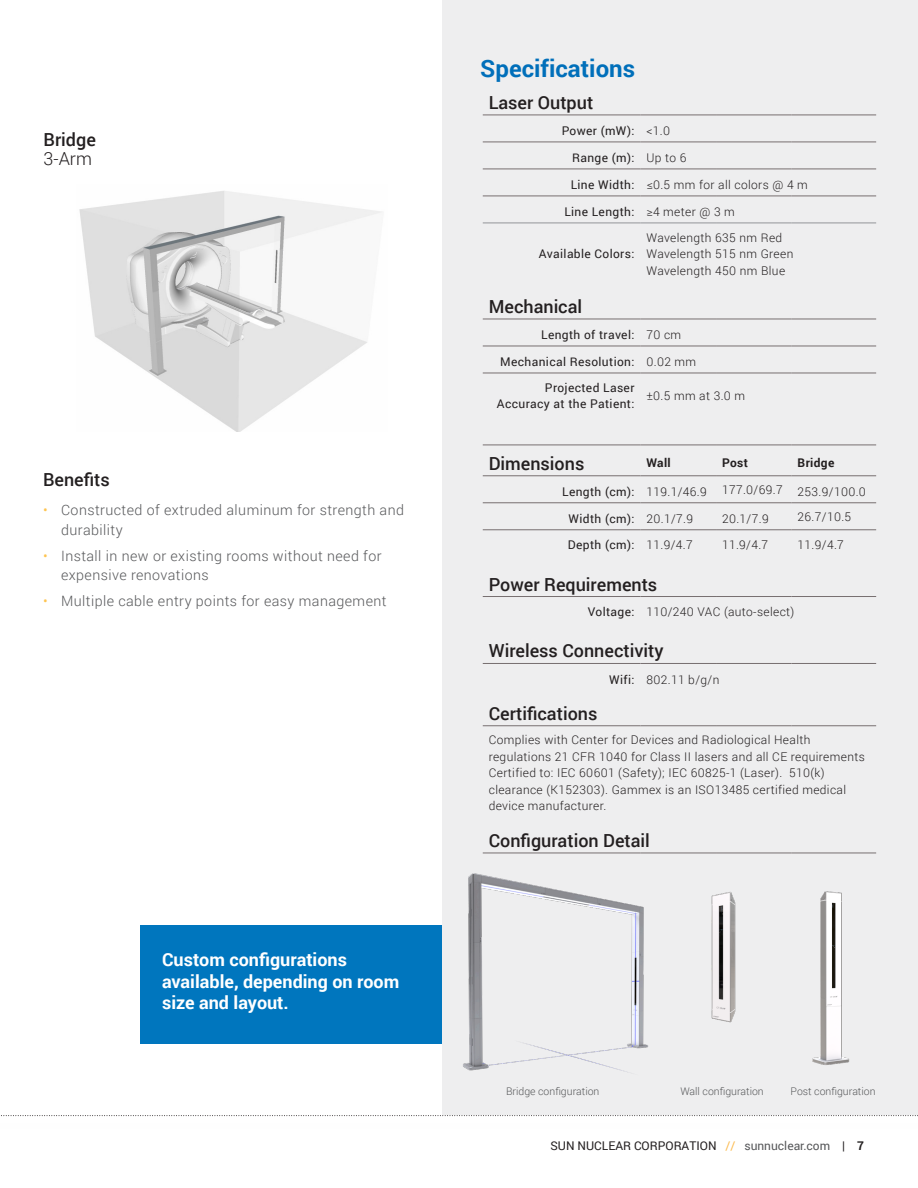
<style>
.page{position:relative;width:918px;height:1188px;background:#fff}
.page>*{position:absolute;margin:0;border:0;box-sizing:border-box;transform-origin:0 0}
.Top_Page_Header{font:700 24px "Roboto";color:#006fba}
.Copy_Subhead{font:500 18px/19.5px "Roboto";color:#231f20}
.t1{font:700 18px/21.6px "Roboto";color:#fff}
.t2{font:300 14.25px/19.5px "Roboto";letter-spacing:.03em;color:#57585a}
.Specs_-_Table_Right{font:300 12px/16.5px "Roboto";letter-spacing:.03em;color:#231f20}
.Specs_-_Table_Left_C{font:300 12px/16.5px "Roboto";letter-spacing:.03em;color:#231f20}
.Specs_-_Table_Left_C-2{font:12px/16.5px "Roboto";letter-spacing:.03em;color:#231f20;text-align:right}
.Specs_-_Table_Left_C-3{font:12px "Roboto";color:#231f20}
.Specs_-_Table_Right-2{font:700 12px "Roboto";letter-spacing:.03em;color:#231f20}
.Specs_-_Body_Copy{font:300 10.5px "Roboto";color:#57585a}
.s1{font-weight:300}
.s2{color:#fec451}
.s3{color:#fcb94b}
.s4{color:#57585a}
.s5{font-weight:700}
</style>
<div class="page">
<div style="left:140px;top:925px;width:314px;height:118px;background:#0076be"></div>
<div style="left:443px;top:0;width:475px;height:1188px;background:#eeeeef"></div>
<div style="left:0;top:1115px;width:918px;height:73px;background:#fff"></div>
<svg style="left:1px;top:1115px;width:917px;height:1px"></svg>
<hr style="left:483px;top:223px;width:157px;height:1px;background:#939598">
<hr style="left:640px;top:223px;width:76px;height:1px;background:#939598">
<hr style="left:716px;top:223px;width:76px;height:1px;background:#939598">
<hr style="left:792px;top:223px;width:84px;height:1px;background:#939598">
<hr style="left:483px;top:115px;width:157px;height:1px;background:#776f70">
<hr style="left:640px;top:115px;width:76px;height:1px;background:#776f70">
<hr style="left:716px;top:115px;width:76px;height:1px;background:#776f70">
<hr style="left:792px;top:115px;width:84px;height:1px;background:#776f70">
<hr style="left:483px;top:142px;width:157px;height:1px;background:#776f70">
<hr style="left:640px;top:142px;width:76px;height:1px;background:#776f70">
<hr style="left:716px;top:142px;width:76px;height:1px;background:#776f70">
<hr style="left:792px;top:142px;width:84px;height:1px;background:#776f70">
<hr style="left:483px;top:169px;width:157px;height:1px;background:#776f70">
<hr style="left:640px;top:169px;width:76px;height:1px;background:#776f70">
<hr style="left:716px;top:169px;width:76px;height:1px;background:#776f70">
<hr style="left:792px;top:169px;width:84px;height:1px;background:#776f70">
<hr style="left:483px;top:196px;width:157px;height:1px;background:#776f70">
<hr style="left:640px;top:196px;width:76px;height:1px;background:#776f70">
<hr style="left:716px;top:196px;width:76px;height:1px;background:#776f70">
<hr style="left:792px;top:196px;width:84px;height:1px;background:#776f70">
<hr style="left:483px;top:319px;width:157px;height:1px;background:#776f70">
<hr style="left:640px;top:319px;width:76px;height:1px;background:#776f70">
<hr style="left:716px;top:319px;width:76px;height:1px;background:#776f70">
<hr style="left:792px;top:319px;width:84px;height:1px;background:#776f70">
<hr style="left:483px;top:346px;width:157px;height:1px;background:#776f70">
<hr style="left:640px;top:346px;width:76px;height:1px;background:#776f70">
<hr style="left:716px;top:346px;width:76px;height:1px;background:#776f70">
<hr style="left:792px;top:346px;width:84px;height:1px;background:#776f70">
<hr style="left:483px;top:373px;width:157px;height:1px;background:#776f70">
<hr style="left:640px;top:373px;width:76px;height:1px;background:#776f70">
<hr style="left:716px;top:373px;width:76px;height:1px;background:#776f70">
<hr style="left:792px;top:373px;width:84px;height:1px;background:#776f70">
<hr style="left:483px;top:445px;width:157px;height:1px;background:#776f70">
<hr style="left:483px;top:475px;width:157px;height:1px;background:#776f70">
<hr style="left:640px;top:445px;width:76px;height:1px;background:#776f70">
<hr style="left:716px;top:445px;width:76px;height:1px;background:#776f70">
<hr style="left:792px;top:445px;width:84px;height:1px;background:#776f70">
<hr style="left:640px;top:475px;width:76px;height:1px;background:#776f70">
<hr style="left:716px;top:475px;width:76px;height:1px;background:#776f70">
<hr style="left:792px;top:475px;width:84px;height:1px;background:#776f70">
<hr style="left:483px;top:502px;width:157px;height:1px;background:#776f70">
<hr style="left:640px;top:502px;width:76px;height:1px;background:#776f70">
<hr style="left:716px;top:502px;width:76px;height:1px;background:#776f70">
<hr style="left:792px;top:502px;width:84px;height:1px;background:#776f70">
<hr style="left:483px;top:529px;width:157px;height:1px;background:#776f70">
<hr style="left:640px;top:529px;width:76px;height:1px;background:#776f70">
<hr style="left:716px;top:529px;width:76px;height:1px;background:#776f70">
<hr style="left:792px;top:529px;width:84px;height:1px;background:#776f70">
<hr style="left:483px;top:596px;width:157px;height:1px;background:#776f70">
<hr style="left:640px;top:596px;width:76px;height:1px;background:#776f70">
<hr style="left:716px;top:596px;width:76px;height:1px;background:#776f70">
<hr style="left:792px;top:596px;width:84px;height:1px;background:#776f70">
<hr style="left:483px;top:663px;width:157px;height:1px;background:#776f70">
<hr style="left:640px;top:663px;width:76px;height:1px;background:#776f70">
<hr style="left:716px;top:663px;width:76px;height:1px;background:#776f70">
<hr style="left:792px;top:663px;width:84px;height:1px;background:#776f70">
<hr style="left:483px;top:725px;width:157px;height:1px;background:#776f70">
<hr style="left:640px;top:725px;width:76px;height:1px;background:#776f70">
<hr style="left:716px;top:725px;width:76px;height:1px;background:#776f70">
<hr style="left:792px;top:725px;width:84px;height:1px;background:#776f70">
<hr style="left:640px;top:853px;width:76px;height:1px;background:#776f70">
<hr style="left:716px;top:853px;width:76px;height:1px;background:#776f70">
<hr style="left:792px;top:853px;width:84px;height:1px;background:#776f70">
<img style="left:418px;top:834px;width:286px;height:263px">
<img style="left:812px;top:891px;width:38px;height:174px">
<img style="left:79px;top:191px;width:303px;height:241px">
<img style="left:712px;top:892px;width:24px;height:130px">
<p class="Copy_Subhead" style="left:44px;top:129px;width:54px">Bridge<br><span class="s1">3-Arm</span></p>
<p class="Copy_Subhead" style="left:43px;top:469px;width:68px">Benefits</p>
<p class="t2" style="left:61px;top:500px;width:344px;text-indent:-18px"><span class="s2">•</span> Constructed of extruded aluminum for strength and durability</p>
<p class="t2" style="left:61px;top:545px;width:322px;text-indent:-18px"><span class="s2">•</span> Install in new or existing rooms without need for expensive renovations</p>
<p class="t2" style="left:43px;top:591px;width:345px"><span class="s2">•</span> Multiple cable entry points for easy management</p>
<p class="t1" style="left:162px;top:948px;width:239px">Custom configurations available, depending on room size and layout.</p>
<p class="Top_Page_Header" style="left:480px;top:52px;width:156px">Specifications</p>
<p class="Copy_Subhead" style="left:489px;top:92px;width:106px">Laser Output</p>
<p class="Specs_-_Table_Left_C-2" style="left:562px;top:122px;width:74px">Power (mW):</p>
<p class="Specs_-_Table_Right" style="left:646px;top:122px;width:25px">&lt;1.0</p>
<p class="Specs_-_Table_Left_C-2" style="left:572px;top:149px;width:64px">Range (m):</p>
<p class="Specs_-_Table_Right" style="left:646px;top:149px;width:41px">Up to 6</p>
<p class="Specs_-_Table_Left_C-2" style="left:571px;top:176px;width:65px">Line Width:</p>
<p class="Specs_-_Table_Right" style="left:646px;top:176px;width:163px">≤0.5 mm for all colors @ 4 m</p>
<p class="Specs_-_Table_Left_C-2" style="left:564px;top:203px;width:72px">Line Length:</p>
<p class="Specs_-_Table_Right" style="left:646px;top:203px;width:90px">≥4 meter @ 3 m</p>
<p class="Specs_-_Table_Left_C-2" style="left:539px;top:245px;width:97px">Available Colors:</p>
<p class="Specs_-_Table_Right" style="left:646px;top:229px;width:148px">Wavelength 635 nm Red<br>Wavelength 515 nm Green<br>Wavelength 450 nm Blue</p>
<p class="Copy_Subhead" style="left:489px;top:296px;width:95px">Mechanical</p>
<p class="Specs_-_Table_Left_C-2" style="left:541px;top:326px;width:95px">Length of travel:</p>
<p class="Specs_-_Table_Right" style="left:646px;top:326px;width:36px">70 cm</p>
<p class="Specs_-_Table_Left_C-2" style="left:500px;top:353px;width:136px">Mechanical Resolution:</p>
<p class="Specs_-_Table_Right" style="left:646px;top:353px;width:51px">0.02 mm</p>
<p class="Specs_-_Table_Left_C-2" style="left:497px;top:379px;width:139px">Projected Laser<br>Accuracy at the Patient:</p>
<p class="Specs_-_Table_Right" style="left:646px;top:387px;width:100px">±0.5 mm at 3.0 m</p>
<p class="Copy_Subhead" style="left:489px;top:453px;width:97px">Dimensions</p>
<p class="Specs_-_Table_Right-2" style="left:646px;top:454px;width:26px">Wall</p>
<p class="Specs_-_Table_Right-2" style="left:722px;top:454px;width:27px">Post</p>
<p class="Specs_-_Table_Right-2" style="left:798px;top:454px;width:38px">Bridge</p>
<p class="Specs_-_Table_Left_C-2" style="left:562px;top:483px;width:74px">Length (cm):</p>
<p class="Specs_-_Table_Right" style="left:646px;top:483px;width:62px">119.1/46.9</p>
<p class="Specs_-_Table_Right" style="left:722px;top:481px;width:62px">177.0/69.7</p>
<p class="Specs_-_Table_Right" style="left:798px;top:483px;width:70px">253.9/100.0</p>
<p class="Specs_-_Table_Left_C-2" style="left:569px;top:510px;width:67px">Width (cm):</p>
<p class="Specs_-_Table_Right" style="left:646px;top:510px;width:48px">20.1/7.9</p>
<p class="Specs_-_Table_Right" style="left:722px;top:510px;width:48px">20.1/7.9</p>
<p class="Specs_-_Table_Right" style="left:798px;top:508px;width:55px">26.7/10.5</p>
<p class="Specs_-_Table_Left_C-2" style="left:568px;top:536px;width:68px">Depth (cm):</p>
<p class="Specs_-_Table_Right" style="left:646px;top:536px;width:48px">11.9/4.7</p>
<p class="Specs_-_Table_Right" style="left:722px;top:536px;width:48px">11.9/4.7</p>
<p class="Specs_-_Table_Right" style="left:798px;top:536px;width:48px">11.9/4.7</p>
<p class="Copy_Subhead" style="left:489px;top:574px;width:170px">Power Requirements</p>
<p class="Specs_-_Table_Left_C-2" style="left:588px;top:603px;width:48px">Voltage:</p>
<p class="Specs_-_Table_Right" style="left:646px;top:603px;width:149px">110/240 VAC (auto-select)</p>
<p class="Copy_Subhead" style="left:489px;top:641px;width:176px">Wireless Connectivity</p>
<p class="Specs_-_Table_Left_C-2" style="left:609px;top:671px;width:27px">Wifi:</p>
<p class="Specs_-_Table_Right" style="left:646px;top:671px;width:74px">802.11 b/g/n</p>
<p class="Copy_Subhead" style="left:489px;top:703px;width:110px">Certifications</p>
<p class="Specs_-_Table_Left_C" style="left:489px;top:731px;width:378px">Complies with Center for Devices and Radiological Health regulations 21 CFR 1040 for Class II lasers and all CE requirements</p>
<p class="Specs_-_Table_Left_C" style="left:489px;top:764px;width:359px">Certified to: IEC 60601 (Safety); IEC 60825-1 (Laser). 510(k) clearance (K152303). Gammex is an ISO13485 certified medical device manufacturer.</p>
<p class="Copy_Subhead" style="left:489px;top:830px;width:163px">Configuration Detail</p>
<p class="Specs_-_Body_Copy" style="left:506px;top:1084px;width:95px">Bridge configuration</p>
<p class="Specs_-_Body_Copy" style="left:791px;top:1084px;width:86px">Post configuration</p>
<p class="Specs_-_Body_Copy" style="left:680px;top:1084px;width:85px">Wall configuration</p>
<p class="Specs_-_Table_Left_C-3" style="left:550px;top:1137px;width:315px">SUN NUCLEAR CORPORATION <span class="s3">//</span> <span class="s4">sunnuclear.com</span> | <span class="s5">7</span></p>
</div>
